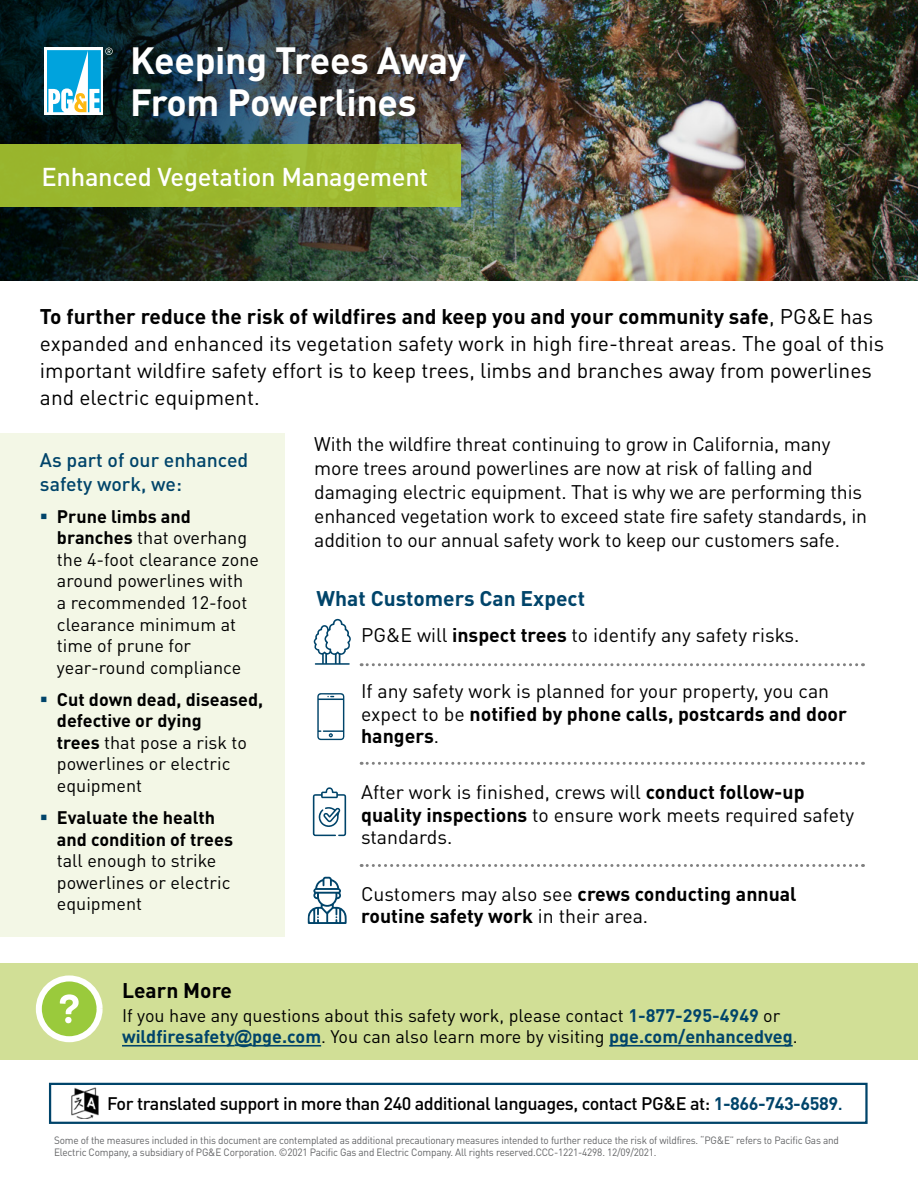
<style>
.page{position:relative;width:918px;height:1188px;background:#fff}
.page>*{position:absolute;margin:0;border:0;box-sizing:border-box;transform-origin:0 0}
.t1{font:700 37.5px/42px "DINOT";letter-spacing:-.01em;color:#fff}
.t2{font:500 25.5px "DINOT";letter-spacing:-.01em;color:#fff}
.t3{font:21px/27px "DINOT";color:#000}
.t4{font:700 21px "DINOT";color:#00446a}
.t5{font:700 21px "DINOT";color:#000}
.t6{font:19.5px/24px "DINOT";letter-spacing:-.01em;color:#000}
.t7{font:700 19.5px/22.5px "DINOT";color:#000}
.t8{font:500 19.5px/23.4px "DINOT";color:#00446a}
.t9{font:18px/21.6px "DINOT";color:#000}
.t10{font:500 18px "DINOT";letter-spacing:-.025em;color:#000}
.t11{font:10.5px/12px "DINOT";letter-spacing:-.02em;color:#636466;scale:.95 1}
.s1{font-weight:700}
.s2{font-weight:400}
.s3{font-weight:700;color:#00446a}
.s4{font-family:"Arial";font-weight:700;color:#00446a}
.s5{color:#00446a}
</style>
<div class="page">
<div style="left:0;top:434px;width:284px;height:503px;background:#f3f7e6"></div>
<div style="left:0;top:963px;width:918px;height:96px;background:#d1df96"></div>
<img style="left:890px;top:0;width:28px;height:281px">
<img style="left:0;top:0;width:890px;height:281px">
<div style="left:0;top:144px;width:461px;height:63px;background:#9cb82f"></div>
<hr style="left:122px;top:1045px;width:113px;height:2px;background:#00446a">
<svg style="left:235px;top:1044px;width:17px;height:2px"></svg>
<hr style="left:252px;top:1045px;width:69px;height:2px;background:#00446a">
<hr style="left:609px;top:1045px;width:184px;height:2px;background:#00446a">
<svg style="left:361px;top:663px;width:502px;height:3px"></svg>
<svg style="left:313px;top:619px;width:38px;height:46px"></svg>
<svg style="left:317px;top:693px;width:27px;height:47px"></svg>
<svg style="left:313px;top:787px;width:33px;height:49px"></svg>
<svg style="left:361px;top:762px;width:502px;height:3px"></svg>
<svg style="left:361px;top:864px;width:502px;height:3px"></svg>
<svg style="left:308px;top:877px;width:39px;height:47px"></svg>
<svg style="left:36px;top:975px;width:67px;height:67px;background:#c1de87"></svg>
<svg style="left:60px;top:994px;width:19px;height:29px"></svg>
<div style="left:49px;top:1083px;width:819px;height:41px;border:2px solid #00446a"></div>
<div style="left:65px;top:1083px;width:39px;height:41px;background:#fff;opacity:.34"></div>
<img style="left:69px;top:1087px;width:31px;height:31px">
<div style="left:44px;top:48px;width:59px;height:67px;background:#fff"></div>
<svg style="left:47px;top:48px;width:66px;height:64px"></svg>
<h1 class="t1" style="left:130px;top:38px;width:337px">Keeping Trees Away<br>From Powerlines</h1>
<h1 class="t2" style="left:41px;top:161px;width:388px">Enhanced Vegetation Management</h1>
<p class="t3" style="left:40px;top:303px;width:846px"><span class="s1">To further reduce the risk of wildfires and keep you and your community safe</span>, PG&amp;E has expanded and enhanced its vegetation safety work in high fire-threat areas. The goal of this important wildfire safety effort is to keep trees, limbs and branches away from powerlines and electric equipment.</p>
<p class="t8" style="left:40px;top:448px;width:210px">As part of our enhanced safety work, we:</p>
<p class="t9" style="left:57px;top:505px;width:204px"><span class="s1">Prune limbs and branches</span> that overhang the 4-foot clearance zone around powerlines with<br>a recommended 12-foot clearance minimum at time of prune for year-round compliance</p>
<p class="t9" style="left:57px;top:688px;width:208px"><span class="s1">Cut down dead, diseased, defective or dying<br>trees</span> that pose a risk to powerlines or electric equipment</p>
<p class="t9" style="left:57px;top:806px;width:178px"><span class="s1">Evaluate the health and condition of trees </span>tall enough to strike powerlines or electric equipment</p>
<p class="t6" style="left:314px;top:432px;width:554px">With the wildfire threat continuing to grow in California, many more trees around powerlines are now at risk of falling and damaging electric equipment. That is why we are performing this enhanced vegetation work to exceed state fire safety standards, in addition to our annual safety work to keep our customers safe.</p>
<h2 class="t4" style="left:317px;top:585px;width:270px">What Customers Can Expect</h2>
<p class="t6" style="left:361px;top:623px;width:440px">PG&amp;E will <span class="s1">inspect trees</span> to identify any safety risks.</p>
<p class="t6" style="left:361px;top:680px;width:487px;line-height:22.5px">If any safety work is planned for your property, you can expect to be <span class="s1">notified by phone calls, postcards and door hangers</span>.</p>
<p class="t6" style="left:361px;top:781px;width:495px;line-height:22.5px">After work is finished, crews will <span class="s1">conduct follow-up quality inspections</span> to ensure work meets required safety standards.</p>
<p class="t7" style="left:361px;top:882px;width:437px"><span class="s2">Customers may also see</span> crews conducting annual routine safety work <span class="s2">in their area.</span></p>
<h2 class="t5" style="left:122px;top:977px;width:112px">Learn More</h2>
<p class="t9" style="left:122px;top:1005px;width:677px;line-height:21px">If you have any questions about this safety work, please contact <span class="s3">1-877-295-4949</span> or <span class="s3">wildfiresafety</span><span class="s4">@</span><span class="s3">pge.com</span>. You can also learn more by visiting <span class="s3">pge.com/enhancedveg</span>.</p>
<p class="t10" style="left:107px;top:1092px;width:737px">For translated support in more than 240 additional languages, contact PG&amp;E at: <span class="s3">1-866-743-6589</span><span class="s5">.</span></p>
<p class="t11" style="left:54px;top:1134px;width:828px">Some of the measures included in this document are contemplated as additional precautionary measures intended to further reduce the risk of wildfires. “PG&amp;E” refers to Pacific Gas and<br>Electric Company, a subsidiary of PG&amp;E Corporation. ©2021 Pacific Gas and Electric Company. All rights reserved.CCC-1221-4298. 12/09/2021.</p>
</div>
